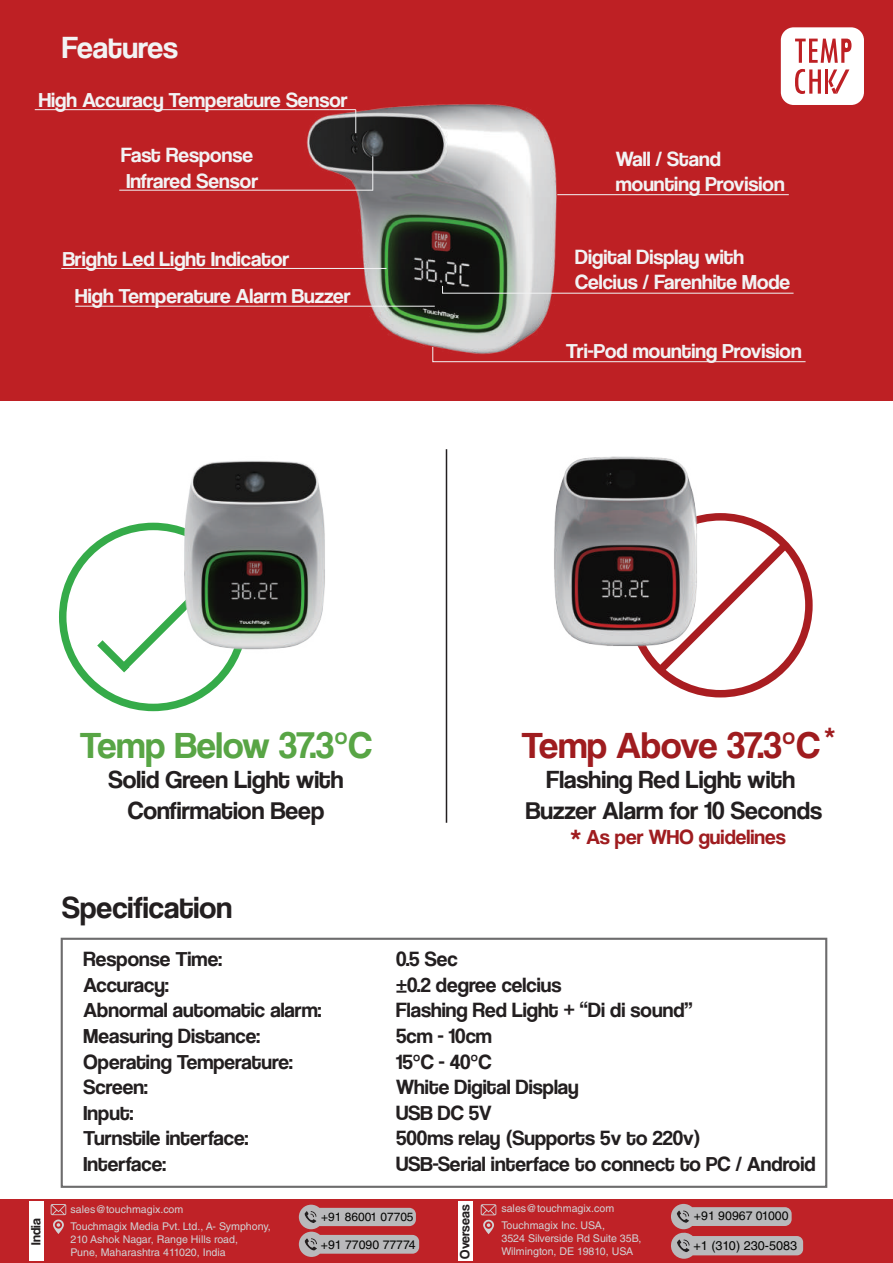
<style>
.page{position:relative;width:893px;height:1263px;background:#fff}
.page>*{position:absolute;margin:0;border:0;box-sizing:border-box;transform-origin:0 0}
.t1{font:38.25px "Coolvetica Rg";letter-spacing:-.01em;color:#9f1c1f}
.t2{font:38.25px "Coolvetica Rg";color:#58a545}
.t3{font:31.5px "Coolvetica Rg";color:#231f20}
.t4{font:31.5px "Coolvetica Rg";color:#f2f3f4}
.t5{font:25.5px/30.6px "Coolvetica Rg";color:#231f20;text-align:center}
.t6{font:21.3px/25.5px "Coolvetica Rg";color:#231f20}
.t7{font:21.3px/25.5px "Coolvetica Rg";color:#f2f3f4}
.t8{font:21.3px "Coolvetica Rg";color:#9f1c1f}
.t9{font:13.95px "Coolvetica Rg";color:#231f20}
.t10{font:12.6px "Helvetica LT Std";color:#040503}
.t11{font:12.3px "Helvetica LT Std";color:#040503}
.t12{font:12px "Helvetica LT Std";color:#040503}
.t13{font:10.65px/17px "Helvetica LT Std";color:#d1d2d4}
</style>
<div class="page">
<div style="left:0;top:0;width:893px;height:400px;background:#be2024"></div>
<img style="left:298px;top:104px;width:274px;height:259px">
<div style="left:628px;top:513px;width:185px;height:184px;border:8px solid #a91d21;border-radius:50%"></div>
<svg style="left:650px;top:534px;width:146px;height:147px"></svg>
<hr style="left:35px;top:109px;width:295px;height:1px;background:#f2f3f4">
<hr style="left:119px;top:190px;width:254px;height:1px;background:#f2f3f4">
<hr style="left:372px;top:156px;width:1px;height:35px;background:#f2f3f4">
<hr style="left:61px;top:268px;width:325px;height:1px;background:#f2f3f4">
<svg style="left:442px;top:285px;width:352px;height:9px"></svg>
<svg style="left:330px;top:109px;width:26px;height:24px"></svg>
<hr style="left:75px;top:306px;width:360px;height:1px;background:#f2f3f4">
<svg style="left:432px;top:346px;width:374px;height:16px"></svg>
<hr style="left:557px;top:194px;width:232px;height:1px;background:#f2f3f4">
<div style="left:59px;top:523px;width:188px;height:188px;border:8px solid #35ab49;border-radius:50%"></div>
<svg style="left:89px;top:610px;width:134px;height:70px"></svg>
<div style="left:781px;top:27px;width:83px;height:78px;background:#fff;border-radius:13px"></div>
<hr style="left:825px;top:69px;width:3px;height:25px;background:#be2024">
<svg style="left:828px;top:69px;width:21px;height:25px"></svg>
<svg style="left:795px;top:69px;width:26px;height:25px"></svg>
<svg style="left:795px;top:39px;width:56px;height:24px"></svg>
<div style="left:61px;top:938px;width:766px;height:250px;border:2px solid #6d6c6d"></div>
<hr style="left:446px;top:449px;width:1px;height:374px;background:#231f20">
<div style="left:0;top:1199px;width:893px;height:64px;background:#bf2227"></div>
<svg style="left:299px;top:1205px;width:120px;height:52px"></svg>
<svg style="left:51px;top:1204px;width:15px;height:30px"></svg>
<svg style="left:481px;top:1204px;width:15px;height:30px"></svg>
<svg style="left:671px;top:1204px;width:132px;height:55px"></svg>
<div style="left:458px;top:1201px;width:15px;height:60px;background:#fff"></div>
<div style="left:29px;top:1201px;width:15px;height:60px;background:#fff"></div>
<img style="left:554px;top:456px;width:150px;height:206px">
<img style="left:175px;top:461px;width:150px;height:201px">
<h2 class="t4" style="left:62px;top:29px;width:117px">Features</h2>
<p class="t7" style="left:39px;top:87px;width:310px">High Accuracy Temperature Sensor</p>
<p class="t7" style="left:121px;top:142px;width:138px">Fast Response<br>Infrared Sensor</p>
<p class="t7" style="left:616px;top:146px;width:170px">Wall / Stand mounting Provision</p>
<p class="t7" style="left:63px;top:246px;width:228px">Bright Led Light Indicator</p>
<p class="t7" style="left:575px;top:244px;width:217px">Digital Display with<br>Celcius / Farenhite Mode</p>
<p class="t7" style="left:75px;top:283px;width:277px">High Temperature Alarm Buzzer</p>
<h1 class="t2" style="left:80px;top:722px;width:293px">Temp Below 37.3°C</h1>
<p class="t5" style="left:108px;top:764px;width:237px">Solid Green Light with<br>Confirmation Beep</p>
<p class="t7" style="left:566px;top:338px;width:237px">Tri-Pod mounting Provision</p>
<p class="t8" style="left:824px;top:722px;width:13px">*</p>
<h1 class="t1" style="left:522px;top:722px;width:299px">Temp Above 37.3°C</h1>
<p class="t5" style="left:526px;top:764px;width:298px">Flashing Red Light with<br>Buzzer Alarm for 10 Seconds</p>
<p class="t8" style="left:570px;top:824px;width:217px">* As per WHO guidelines</p>
<p class="t9" style="left:27px;top:1245px;width:28px;rotate:-90deg">India</p>
<h2 class="t3" style="left:62px;top:888px;width:172px">Specification</h2>
<p class="t6" style="left:84px;top:946px;width:239px">Response Time:<br>Accuracy:<br>Abnormal automatic alarm:<br>Measuring Distance:<br>Operating Temperature:<br>Screen:<br>Input:<br>Turnstile interface:<br>Interface:</p>
<p class="t6" style="left:396px;top:946px;width:421px">0.5 Sec<br>±0.2 degree celcius<br>Flashing Red Light + “Di di sound”<br>5cm - 10cm<br>15°C - 40°C<br>White Digital Display<br>USB DC 5V<br>500ms relay (Supports 5v to 220v)<br>USB-Serial interface to connect to PC / Android</p>
<p class="t13" style="left:71px;top:1201px;width:202px">sales@touchmagix.com<br>Touchmagix Media Pvt. Ltd., A- Symphony,</p>
<p class="t13" style="left:71px;top:1233px;width:169px;line-height:12.8px">210 Ashok Nagar, Range Hills road,<br>Pune, Maharashtra 411020, India</p>
<p class="t12" style="left:321px;top:1209px;width:94px">+91 86001 07705</p>
<p class="t11" style="left:321px;top:1237px;width:96px">+91 77090 77774</p>
<p class="t9" style="left:456px;top:1258px;width:55px;rotate:-90deg">Overseas</p>
<p class="t13" style="left:501px;top:1200px;width:114px">sales@touchmagix.com<br>Touchmagix Inc. USA,</p>
<p class="t13" style="left:501px;top:1232px;width:142px;line-height:12.8px">3524 Silverside Rd Suite 35B,<br>Wilmington, DE 19810, USA</p>
<p class="t11" style="left:694px;top:1209px;width:96px">+91 90967 01000</p>
<p class="t10" style="left:693px;top:1238px;width:105px">+1 (310) 230-5083</p>
</div>
